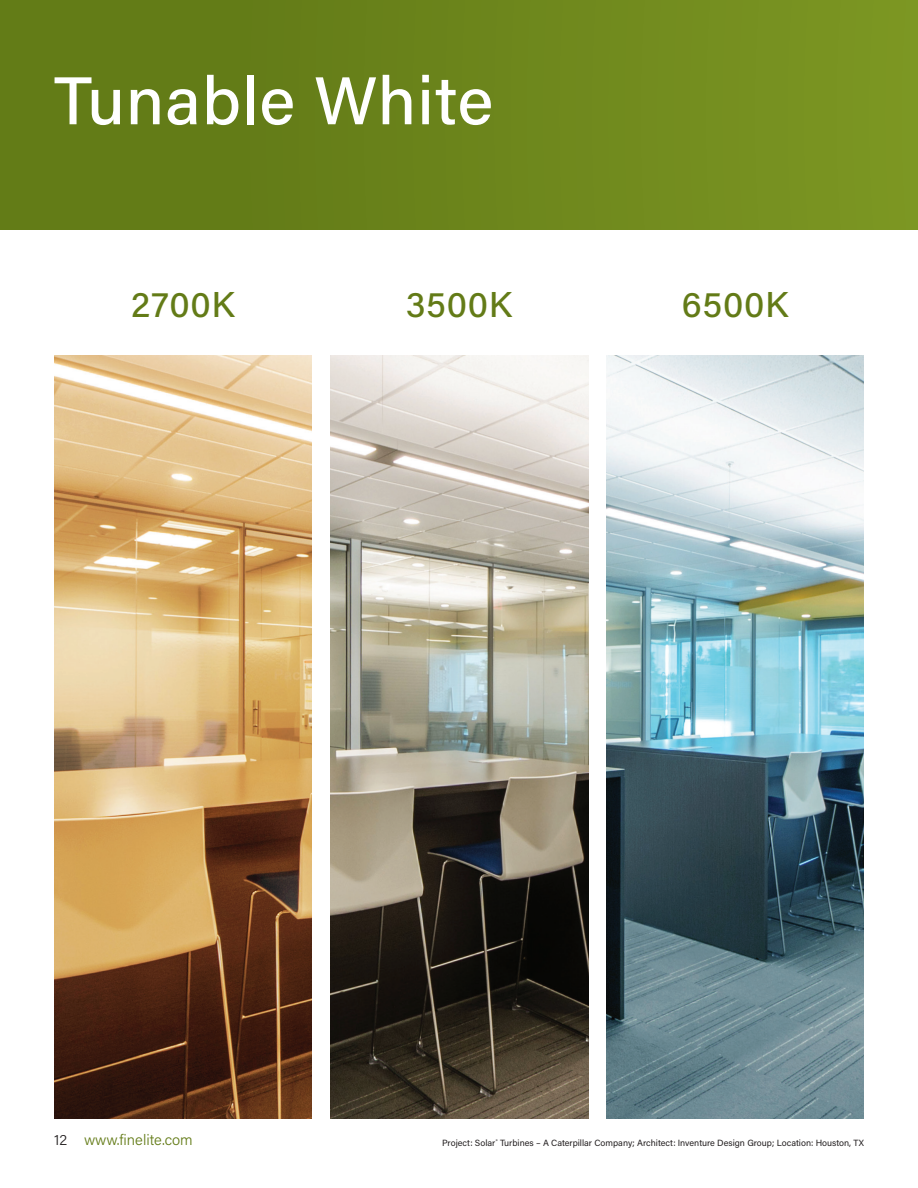
<style>
.page{position:relative;width:918px;height:1188px;background:#fff}
.page>*{position:absolute;margin:0;border:0;box-sizing:border-box;transform-origin:0 0}
.t1{font:500 67.5px "Acumin Pro";letter-spacing:.015em;color:#fff}
.t2{font:500 36px "Acumin Pro";letter-spacing:.02em;color:#637b17}
.t3{font:300 15px "Acumin Pro";color:#637b17}
.t4{font:300 15px "Acumin Pro";color:#231f20}
.t5{font:9px "Acumin Pro";color:#231f20}
</style>
<div class="page">
<div style="left:0;top:0;width:918px;height:229px;background:linear-gradient(to right,#5e7715,#7b9522)"></div>
<img style="left:54px;top:356px;width:258px;height:763px">
<img style="left:330px;top:356px;width:258px;height:763px">
<img style="left:606px;top:356px;width:258px;height:763px">
<p class="t1" style="left:54px;top:54px;width:441px">Tunable White</p>
<p class="t2" style="left:131px;top:279px;width:105px">2700K</p>
<p class="t2" style="left:406px;top:279px;width:108px">3500K</p>
<p class="t2" style="left:682px;top:279px;width:108px">6500K</p>
<p class="t4" style="left:54px;top:1129px;width:15px">12</p>
<p class="t3" style="left:84px;top:1129px;width:110px">www.finelite.com</p>
<p class="t5" style="left:442px;top:1137px;width:423px">Project: Solar<sup>®</sup> Turbines – A Caterpillar Company; Architect: Inventure Design Group; Location: Houston, TX</p>
</div>
